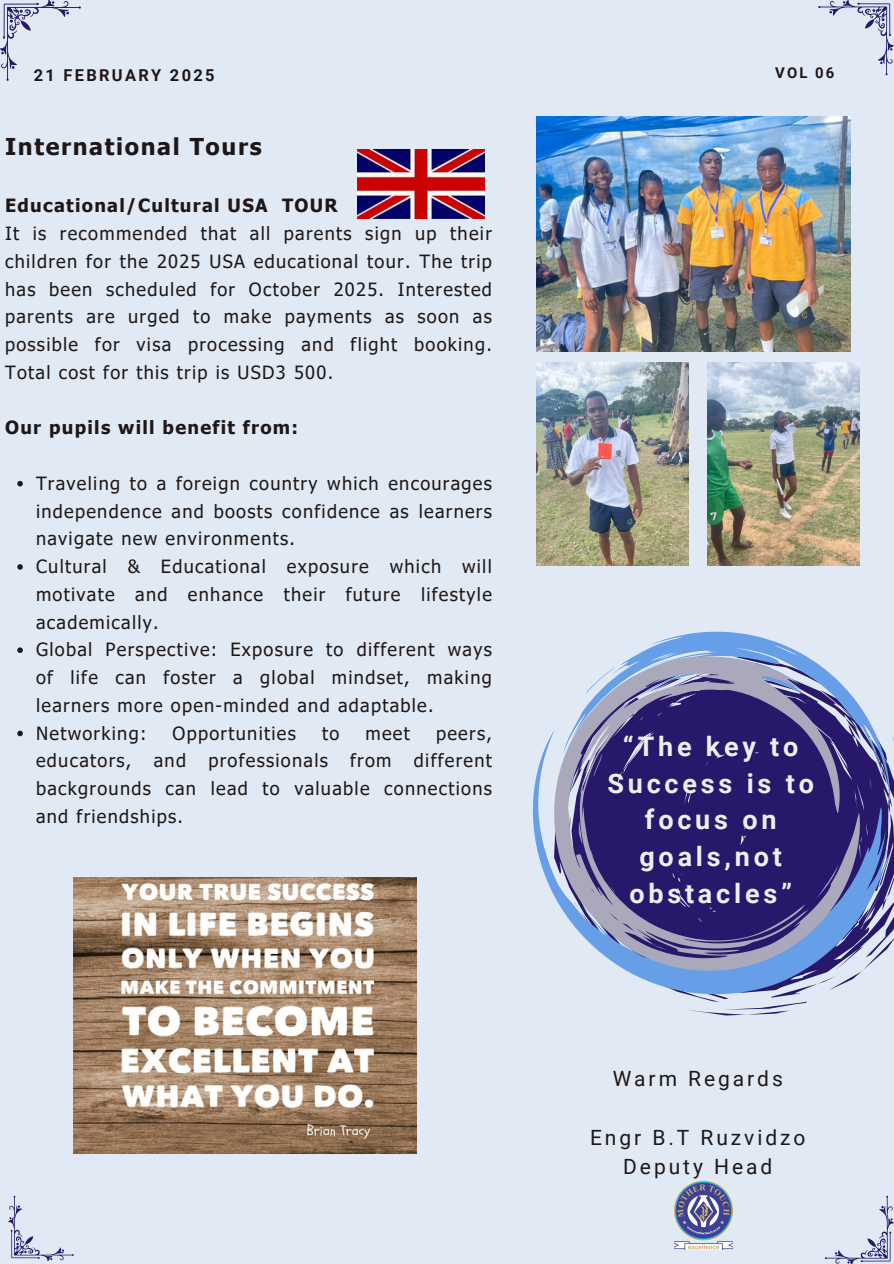
<style>
.page{position:relative;width:894px;height:1264px;background:#fff}
.page>*{position:absolute;margin:0;border:0;box-sizing:border-box;transform-origin:0 0}
.t1{font:700 27px/36.9px "Roboto";letter-spacing:.14em;color:#eee;text-align:center}
.t2{font:700 23.25px "Tahoma";letter-spacing:.07em;color:#1f1717}
.t3{font:21px/29.2px "Roboto";letter-spacing:.14em;color:#1f1717;text-align:center}
.t4{font:18.15px/27.8px "Tahoma";letter-spacing:.07em;color:#1f1717;text-align:justify}
.t5{font:700 18.15px "Tahoma";letter-spacing:.07em;color:#1f1717}
.t6{font:700 16.35px "Roboto";letter-spacing:.14em;color:#1f1717}
.t7{font:700 14.85px "Roboto";color:#1f1717}
.s1{font-weight:700}
</style>
<div class="page">
<div style="left:0;top:0;width:893px;height:1263px;background:#e1eaf4"></div>
<svg style="left:818px;top:0;width:75px;height:75px"></svg>
<svg style="left:17px;top:481px;width:6px;height:5px"></svg>
<svg style="left:17px;top:564px;width:6px;height:5px"></svg>
<svg style="left:17px;top:647px;width:6px;height:6px"></svg>
<svg style="left:17px;top:730px;width:6px;height:6px"></svg>
<svg style="left:0;top:0;width:81px;height:81px"></svg>
<svg style="left:824px;top:1195px;width:69px;height:68px"></svg>
<svg style="left:8px;top:1195px;width:66px;height:66px"></svg>
<img style="left:674px;top:1180px;width:58px;height:69px">
<svg style="left:686px;top:735px;width:207px;height:280px"></svg>
<svg style="left:532px;top:731px;width:355px;height:263px"></svg>
<svg style="left:635px;top:631px;width:254px;height:176px"></svg>
<svg style="left:869px;top:777px;width:2px;height:13px"></svg>
<svg style="left:554px;top:656px;width:305px;height:314px;background:#545294"></svg>
<svg style="left:815px;top:864px;width:23px;height:34px"></svg>
<svg style="left:561px;top:821px;width:54px;height:93px;background:#736f9f"></svg>
<svg style="left:559px;top:658px;width:243px;height:152px;background:#5f5994"></svg>
<svg style="left:653px;top:944px;width:25px;height:7px"></svg>
<img style="left:357px;top:149px;width:127px;height:69px">
<img style="left:74px;top:877px;width:342px;height:276px">
<img style="left:536px;top:116px;width:314px;height:235px">
<img style="left:536px;top:362px;width:152px;height:203px">
<img style="left:707px;top:362px;width:151px;height:203px">
<p class="t6" style="left:34px;top:66px;width:182px">21 FEBRUARY 2025</p>
<p class="t7" style="left:775px;top:64px;width:61px">VOL 06</p>
<p class="t2" style="left:5px;top:131px;width:258px">International Tours</p>
<p class="t4" style="left:5px;top:191px;width:488px;text-align:left"><span class="s1">Educational/Cultural USA TOUR<br></span>It is recommended that all parents sign up their children for the 2025 USA educational tour. The trip has been scheduled for October 2025. Interested parents are urged to make payments as soon as possible for visa processing and flight booking.<br>Total cost for this trip is USD3 500.</p>
<h4 class="t5" style="left:5px;top:416px;width:294px">Our pupils will benefit from:</h4>
<p class="t4" style="left:36px;top:468px;width:457px">Traveling to a foreign country which encourages independence and boosts confidence as learners navigate new environments.</p>
<h2 class="t4" style="left:36px;top:552px;width:457px">Cultural &amp; Educational exposure which will motivate and enhance their future lifestyle academically.</h2>
<h6 class="t4" style="left:36px;top:635px;width:457px">Global Perspective: Exposure to different ways of life can foster a global mindset, making learners more open-minded and adaptable.</h6>
<h5 class="t4" style="left:36px;top:718px;width:112px">Networking:</h5>
<h5 class="t4" style="left:173px;top:718px;width:125px">Opportunities</h5>
<h5 class="t4" style="left:322px;top:718px;width:19px">to</h5>
<h5 class="t4" style="left:365px;top:718px;width:46px">meet</h5>
<h5 class="t4" style="left:36px;top:718px;width:457px;text-indent:400px">peers, educators, and professionals from different backgrounds can lead to valuable connections and friendships.</h5>
<p class="t1" style="left:607px;top:728px;width:208px">“The key to<br>Success is to focus on goals,not obstacles”</p>
<p class="t3" style="left:612px;top:1064px;width:172px">Warm Regards</p>
<h6 class="t3" style="left:590px;top:1122px;width:217px">Engr B.T Ruzvidzo<br>Deputy Head</h6>
</div>
